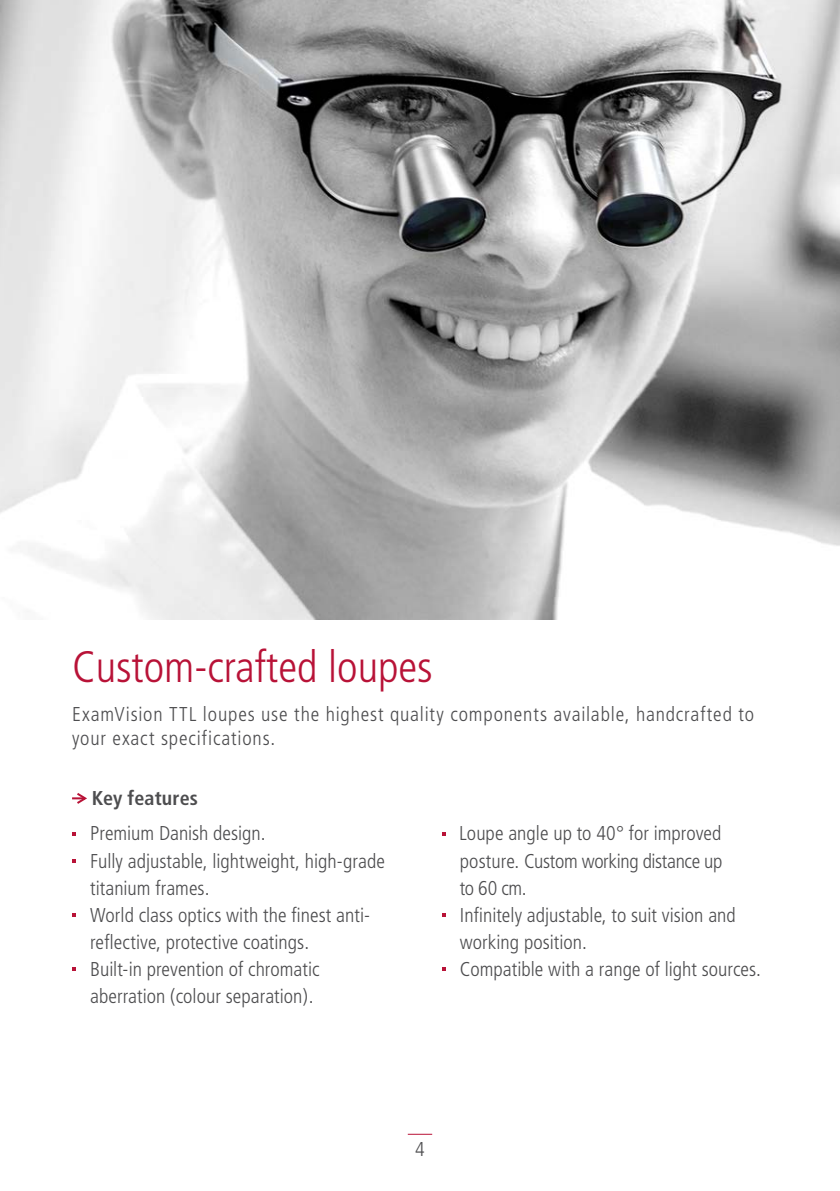
<style>
.page{position:relative;width:840px;height:1191px;background:#fff}
.page>*{position:absolute;margin:0;border:0;box-sizing:border-box;transform-origin:0 0}
.t1{font:300 condensed 44px "Frutiger";color:#b81237}
.t2{font:300 condensed 20px/27px "Frutiger";letter-spacing:.005em;color:#4d4d4f}
.t3{font:300 condensed 20px/24px "Frutiger";letter-spacing:.04em;color:#4d4d4f}
.t4{font:700 condensed 20px "Frutiger";letter-spacing:.005em;color:#4d4d4f}
</style>
<div class="page">
<svg style="left:407px;top:1134px;width:25px;height:1px"></svg>
<svg style="left:72px;top:832px;width:4px;height:3px"></svg>
<svg style="left:72px;top:859px;width:4px;height:3px"></svg>
<svg style="left:72px;top:913px;width:4px;height:3px"></svg>
<svg style="left:72px;top:967px;width:4px;height:3px"></svg>
<svg style="left:72px;top:793px;width:15px;height:11px"></svg>
<img style="left:0;top:0;width:839px;height:619px">
<h1 class="t1" style="left:72px;top:641px;width:362px">Custom-crafted loupes</h1>
<p class="t3" style="left:72px;top:702px;width:683px">ExamVision TTL loupes use the highest quality components available, handcrafted to your exact specifications.</p>
<p class="t4" style="left:92px;top:786px;width:108px">Key features</p>
<p class="t2" style="left:90px;top:820px;width:296px">Premium Danish design.<br>Fully adjustable, lightweight, high-grade titanium frames.<br>World class optics with the finest anti&shy;reflective, protective coatings.<br>Built-in prevention of chromatic aberration (colour separation).</p>
<p class="t2" style="left:459px;top:820px;width:303px">Loupe angle up to 40° for improved posture. Custom working distance up<br>to 60 cm.<br>Infinitely adjustable, to suit vision and working position.<br>Compatible with a range of light sources.</p>
<p class="t2" style="left:415px;top:1136px;width:11px">4</p>
</div>
